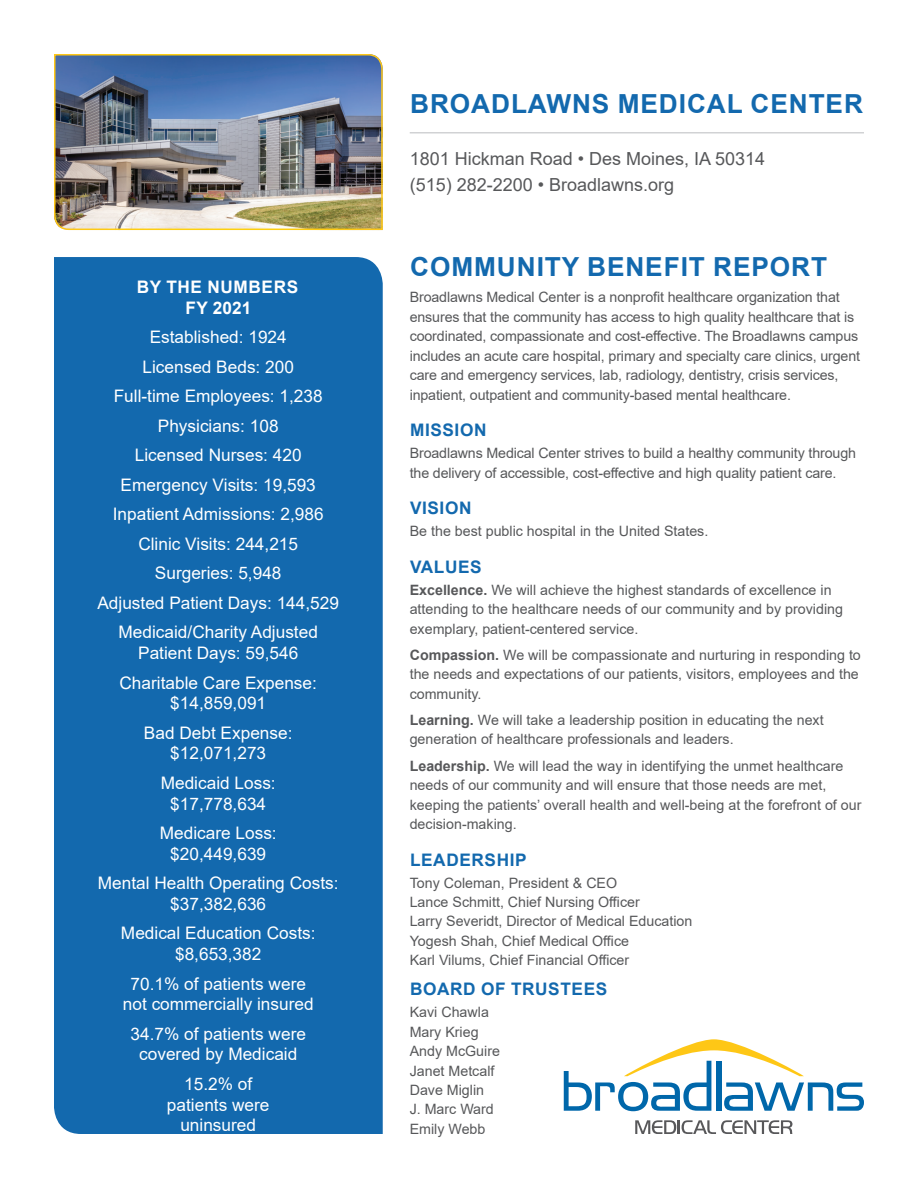
<style>
.page{position:relative;width:918px;height:1188px;background:#fff}
.page>*{position:absolute;margin:0;border:0;box-sizing:border-box;transform-origin:0 0}
.t1{font:700 26.25px "Arial";letter-spacing:.035em;color:#1369ae}
.t2{font:18px/25.5px "Arial";color:#57585a}
.t3{font:17.25px/20.7px "Arial";color:#fff;text-align:center}
.t4{font:700 17.25px "Arial";letter-spacing:.035em;color:#1369ae}
.t5{font:700 17.25px/20.7px "Arial";letter-spacing:.035em;color:#fff;text-align:center}
.t6{font:14.25px/19.5px "Arial";color:#57585a}
.s1{font-weight:700}
</style>
<div class="page">
<img style="left:54px;top:54px;width:329px;height:177px">
<hr style="left:410px;top:132px;width:454px;height:2px;background:#d1d2d4">
<div style="left:54px;top:257px;width:329px;height:877px;background:#1369ae"></div>
<svg style="left:564px;top:1039px;width:300px;height:72px"></svg>
<svg style="left:635px;top:1120px;width:158px;height:14px"></svg>
<p class="t5" style="left:137px;top:277px;width:163px">BY THE NUMBERS<br>FY 2021</p>
<p class="t3" style="left:150px;top:327px;width:139px">Established: 1924</p>
<p class="t3" style="left:142px;top:356px;width:153px">Licensed Beds: 200</p>
<p class="t3" style="left:114px;top:386px;width:210px">Full-time Employees: 1,238</p>
<p class="t3" style="left:158px;top:415px;width:122px">Physicians: 108</p>
<p class="t3" style="left:135px;top:445px;width:168px">Licensed Nurses: 420</p>
<p class="t3" style="left:121px;top:474px;width:197px">Emergency Visits: 19,593</p>
<p class="t3" style="left:113px;top:504px;width:212px">Inpatient Admissions: 2,986</p>
<p class="t3" style="left:138px;top:533px;width:161px">Clinic Visits: 244,215</p>
<p class="t3" style="left:155px;top:563px;width:128px">Surgeries: 5,948</p>
<p class="t3" style="left:97px;top:592px;width:243px">Adjusted Patient Days: 144,529</p>
<p class="t3" style="left:119px;top:622px;width:201px">Medicaid/Charity Adjusted<br>Patient Days: 59,546</p>
<p class="t3" style="left:120px;top:672px;width:199px">Charitable Care Expense: $14,859,091</p>
<p class="t3" style="left:144px;top:722px;width:150px">Bad Debt Expense: $12,071,273</p>
<p class="t3" style="left:161px;top:772px;width:117px">Medicaid Loss: $17,778,634</p>
<p class="t3" style="left:160px;top:823px;width:118px">Medicare Loss: $20,449,639</p>
<p class="t3" style="left:98px;top:873px;width:242px">Mental Health Operating Costs: $37,382,636</p>
<p class="t3" style="left:121px;top:923px;width:196px">Medical Education Costs: $8,653,382</p>
<p class="t3" style="left:123px;top:973px;width:192px">70.1% of patients were not commercially insured</p>
<p class="t3" style="left:131px;top:1023px;width:177px">34.7% of patients were covered by Medicaid</p>
<p class="t3" style="left:167px;top:1073px;width:104px">15.2% of patients were uninsured</p>
<p class="t1" style="left:410px;top:85px;width:454px">BROADLAWNS MEDICAL CENTER</p>
<p class="t2" style="left:410px;top:146px;width:357px">1801 Hickman Road • Des Moines, IA 50314 (515) 282-2200 • Broadlawns.org</p>
<p class="t1" style="left:410px;top:248px;width:418px">COMMUNITY BENEFIT REPORT</p>
<p class="t6" style="left:410px;top:288px;width:452px">Broadlawns Medical Center is a nonprofit healthcare organization that ensures that the community has access to high quality healthcare that is coordinated, compassionate and cost-effective. The Broadlawns campus includes an acute care hospital, primary and specialty care clinics, urgent care and emergency services, lab, radiology, dentistry, crisis services, inpatient, outpatient and community-based mental healthcare.</p>
<p class="t4" style="left:410px;top:418px;width:78px">MISSION</p>
<p class="t6" style="left:410px;top:443px;width:448px">Broadlawns Medical Center strives to build a healthy community through the delivery of accessible, cost-effective and high quality patient care.</p>
<p class="t4" style="left:410px;top:496px;width:63px">VISION</p>
<p class="t6" style="left:410px;top:521px;width:300px">Be the best public hospital in the United States.</p>
<p class="t4" style="left:410px;top:555px;width:73px">VALUES</p>
<p class="t6" style="left:410px;top:580px;width:435px"><span class="s1">Excellence.</span> We will achieve the highest standards of excellence in attending to the healthcare needs of our community and by providing exemplary, patient-centered service.</p>
<p class="t6" style="left:410px;top:645px;width:453px"><span class="s1">Compassion.</span> We will be compassionate and nurturing in responding to the needs and expectations of our patients, visitors, employees and the community.</p>
<p class="t6" style="left:410px;top:710px;width:415px"><span class="s1">Learning.</span> We will take a leadership position in educating the next generation of healthcare professionals and leaders.</p>
<p class="t6" style="left:410px;top:756px;width:453px"><span class="s1">Leadership.</span> We will lead the way in identifying the unmet healthcare needs of our community and will ensure that those needs are met, keeping the patients’ overall health and well-being at the forefront of our decision-making.</p>
<p class="t4" style="left:410px;top:847px;width:118px">LEADERSHIP</p>
<p class="t6" style="left:410px;top:873px;width:209px">Tony Coleman, President &amp; CEO</p>
<p class="t6" style="left:410px;top:892px;width:232px">Lance Schmitt, Chief Nursing Officer</p>
<p class="t6" style="left:410px;top:912px;width:284px">Larry Severidt, Director of Medical Education</p>
<p class="t6" style="left:410px;top:931px;width:221px">Yogesh Shah, Chief Medical Office</p>
<p class="t6" style="left:410px;top:951px;width:221px">Karl Vilums, Chief Financial Officer</p>
<p class="t4" style="left:410px;top:977px;width:199px">BOARD OF TRUSTEES</p>
<p class="t6" style="left:410px;top:1002px;width:81px">Kavi Chawla</p>
<p class="t6" style="left:410px;top:1022px;width:70px">Mary Krieg</p>
<p class="t6" style="left:410px;top:1041px;width:92px">Andy McGuire</p>
<p class="t6" style="left:410px;top:1061px;width:86px">Janet Metcalf</p>
<p class="t6" style="left:410px;top:1080px;width:76px">Dave Miglin</p>
<p class="t6" style="left:410px;top:1100px;width:86px">J. Marc Ward</p>
<p class="t6" style="left:410px;top:1119px;width:77px">Emily Webb</p>
</div>
